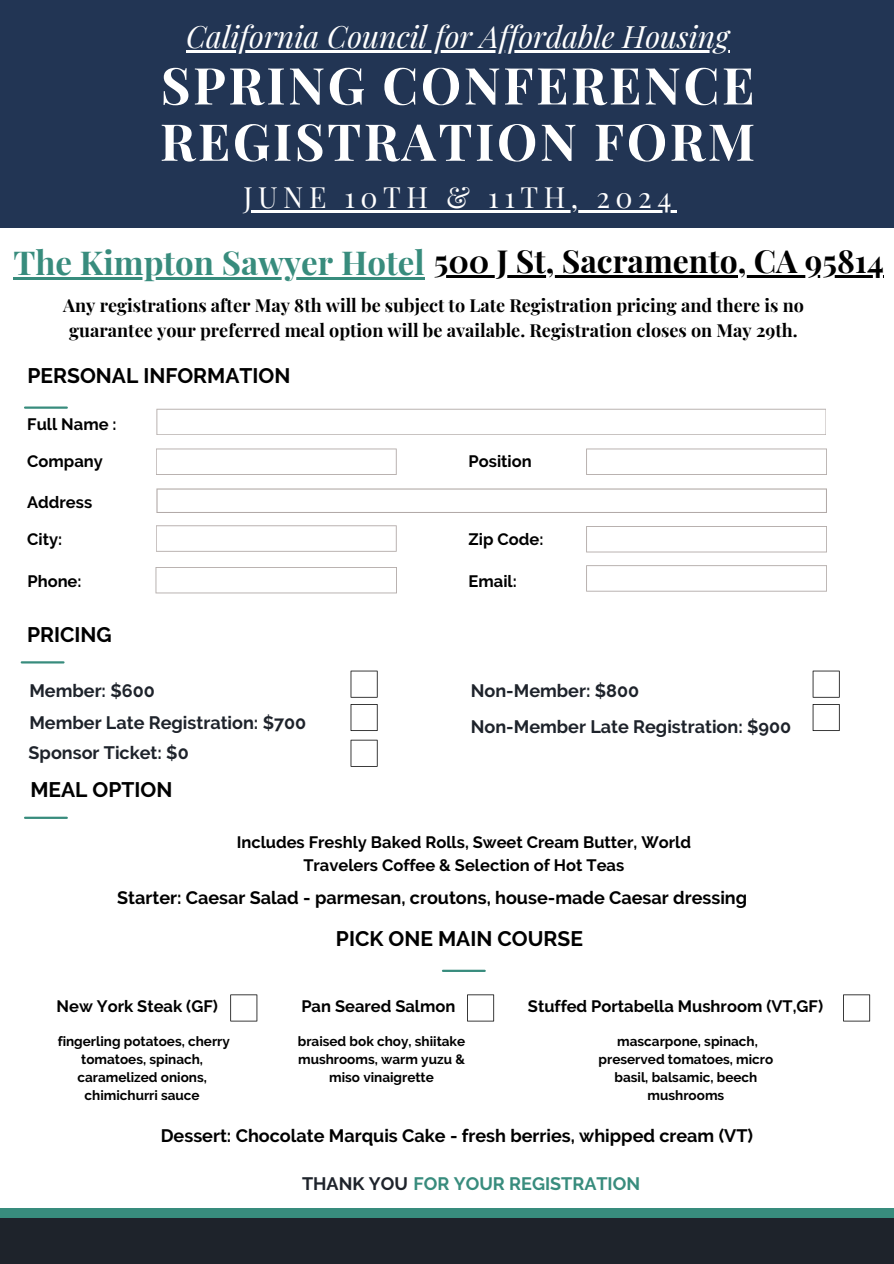
<style>
.page{position:relative;width:894px;height:1264px;background:#fff}
.page>*{position:absolute;margin:0;border:0;box-sizing:border-box;transform-origin:0 0}
.t1{font:700 51px/56.2px "Playfair Display";letter-spacing:.05em;color:#fff}
.t2{font:700 31.8px "Playfair Display";color:#000}
.t3{font:italic 30.3px "Playfair Display";color:#fff}
.t4{font:28.65px "Playfair Display";letter-spacing:.19em;color:#fff}
.t5{font:700 21px "Raleway";color:#000}
.t6{font:700 18px/24.8px "Playfair Display";color:#000;text-align:center}
.t7{font:700 18px "Raleway";color:#000}
.t8{font:700 18px "Raleway";color:#1e232b}
.t9{font:700 18px "Raleway";color:#388c7d}
.t10{font:700 16.5px/22.5px "Raleway";color:#000;text-align:center}
.t11{font:700 13.5px/18px "Raleway";color:#000;text-align:center}
.s1{font-size:33px;color:#388c7d}
.s2{color:#1e232b}
</style>
<div class="page">
<div style="left:0;top:1208px;width:893px;height:25px;background:#388c7d"></div>
<div style="left:0;top:1218px;width:893px;height:45px;background:#1e232b"></div>
<div style="left:0;top:0;width:893px;height:228px;background:#223554"></div>
<hr style="left:25px;top:406px;width:42px;height:3px;background:#388c7d">
<svg style="left:155px;top:567px;width:242px;height:26px"></svg>
<svg style="left:156px;top:409px;width:670px;height:26px"></svg>
<svg style="left:156px;top:448px;width:240px;height:27px"></svg>
<svg style="left:586px;top:448px;width:240px;height:27px"></svg>
<svg style="left:156px;top:488px;width:670px;height:25px"></svg>
<svg style="left:586px;top:526px;width:240px;height:26px"></svg>
<svg style="left:586px;top:565px;width:240px;height:26px"></svg>
<svg style="left:156px;top:525px;width:240px;height:26px"></svg>
<hr style="left:186px;top:50px;width:542px;height:2px;background:#fff">
<hr style="left:243px;top:210px;width:434px;height:2px;background:#fff">
<hr style="left:13px;top:277px;width:411px;height:2px;background:#388c7d">
<hr style="left:433px;top:275px;width:450px;height:2px;background:#000">
<svg style="left:843px;top:994px;width:26px;height:27px"></svg>
<hr style="left:25px;top:816px;width:42px;height:3px;background:#388c7d">
<hr style="left:443px;top:969px;width:41px;height:2px;background:#388c7d">
<svg style="left:230px;top:994px;width:27px;height:27px"></svg>
<svg style="left:467px;top:994px;width:27px;height:27px"></svg>
<hr style="left:22px;top:661px;width:41px;height:2px;background:#388c7d">
<svg style="left:350px;top:670px;width:27px;height:27px"></svg>
<svg style="left:350px;top:704px;width:27px;height:27px"></svg>
<svg style="left:812px;top:670px;width:27px;height:27px"></svg>
<svg style="left:812px;top:704px;width:27px;height:27px"></svg>
<svg style="left:350px;top:739px;width:27px;height:27px"></svg>
<h6 class="t3" style="left:186px;top:15px;width:544px">California Council for Affordable Housing</h6>
<h6 class="t1" style="left:160px;top:55px;width:596px">SPRING CONFERENCE<br>REGISTRATION FORM</h6>
<h3 class="t4" style="left:243px;top:177px;width:429px">JUNE 10TH &amp; 11TH, 2024</h3>
<h6 class="t2" style="left:13px;top:238px;width:871px"><span class="s1">The Kimpton Sawyer Hotel</span> 500 J St, Sacramento, CA 95814</h6>
<h6 class="t6" style="left:63px;top:292px;width:742px">Any registrations after May 8th will be subject to Late Registration pricing and there is no guarantee your preferred meal option will be available. Registration closes on May 29th.</h6>
<h6 class="t5" style="left:27px;top:363px;width:264px">PERSONAL INFORMATION</h6>
<h2 class="t10" style="left:27px;top:413px;width:91px">Full Name :</h2>
<h2 class="t10" style="left:27px;top:450px;width:77px">Company</h2>
<h6 class="t10" style="left:27px;top:491px;width:66px">Address</h6>
<h4 class="t10" style="left:27px;top:528px;width:36px">City:</h4>
<h6 class="t10" style="left:27px;top:569px;width:56px">Phone:</h6>
<h6 class="t10" style="left:468px;top:450px;width:65px">Position</h6>
<h6 class="t10" style="left:468px;top:528px;width:76px">Zip Code:</h6>
<h6 class="t10" style="left:468px;top:569px;width:50px">Email:</h6>
<h6 class="t5" style="left:27px;top:622px;width:86px">PRICING</h6>
<h4 class="t8" style="left:29px;top:680px;width:127px">Member: $600</h4>
<h6 class="t8" style="left:29px;top:711px;width:278px">Member Late Registration: $700</h6>
<p class="t8" style="left:470px;top:716px;width:322px">Non-Member Late Registration: $900</p>
<p class="t8" style="left:470px;top:680px;width:170px">Non-Member: $800</p>
<h6 class="t8" style="left:29px;top:741px;width:162px">Sponsor Ticket: $0</h6>
<h6 class="t5" style="left:30px;top:777px;width:143px">MEAL OPTION</h6>
<h4 class="t10" style="left:236px;top:831px;width:455px">Includes Freshly Baked Rolls, Sweet Cream Butter, World<br>Travelers Coffee &amp; Selection of Hot Teas</h4>
<p class="t7" style="left:117px;top:886px;width:631px">Starter: Caesar Salad - parmesan, croutons, house-made Caesar dressing</p>
<p class="t5" style="left:336px;top:926px;width:248px">PICK ONE MAIN COURSE</p>
<p class="t10" style="left:57px;top:995px;width:163px">New York Steak (GF)</p>
<h6 class="t10" style="left:301px;top:995px;width:156px">Pan Seared Salmon</h6>
<p class="t10" style="left:527px;top:995px;width:297px">Stuffed Portabella Mushroom (VT,GF)</p>
<h6 class="t11" style="left:298px;top:1031px;width:169px">braised bok choy, shiitake mushrooms, warm yuzu &amp; miso vinaigrette</h6>
<p class="t11" style="left:598px;top:1031px;width:176px">mascarpone, spinach, preserved tomatoes, micro basil, balsamic, beech mushrooms</p>
<h6 class="t11" style="left:58px;top:1031px;width:174px">fingerling potatoes, cherry tomatoes, spinach, caramelized onions, chimichurri sauce</h6>
<h6 class="t7" style="left:161px;top:1124px;width:593px">Dessert: Chocolate Marquis Cake - fresh berries, whipped cream (VT)</h6>
<h3 class="t9" style="left:302px;top:1173px;width:339px"><span class="s2">THANK YOU</span> FOR YOUR REGISTRATION</h3>
</div>
